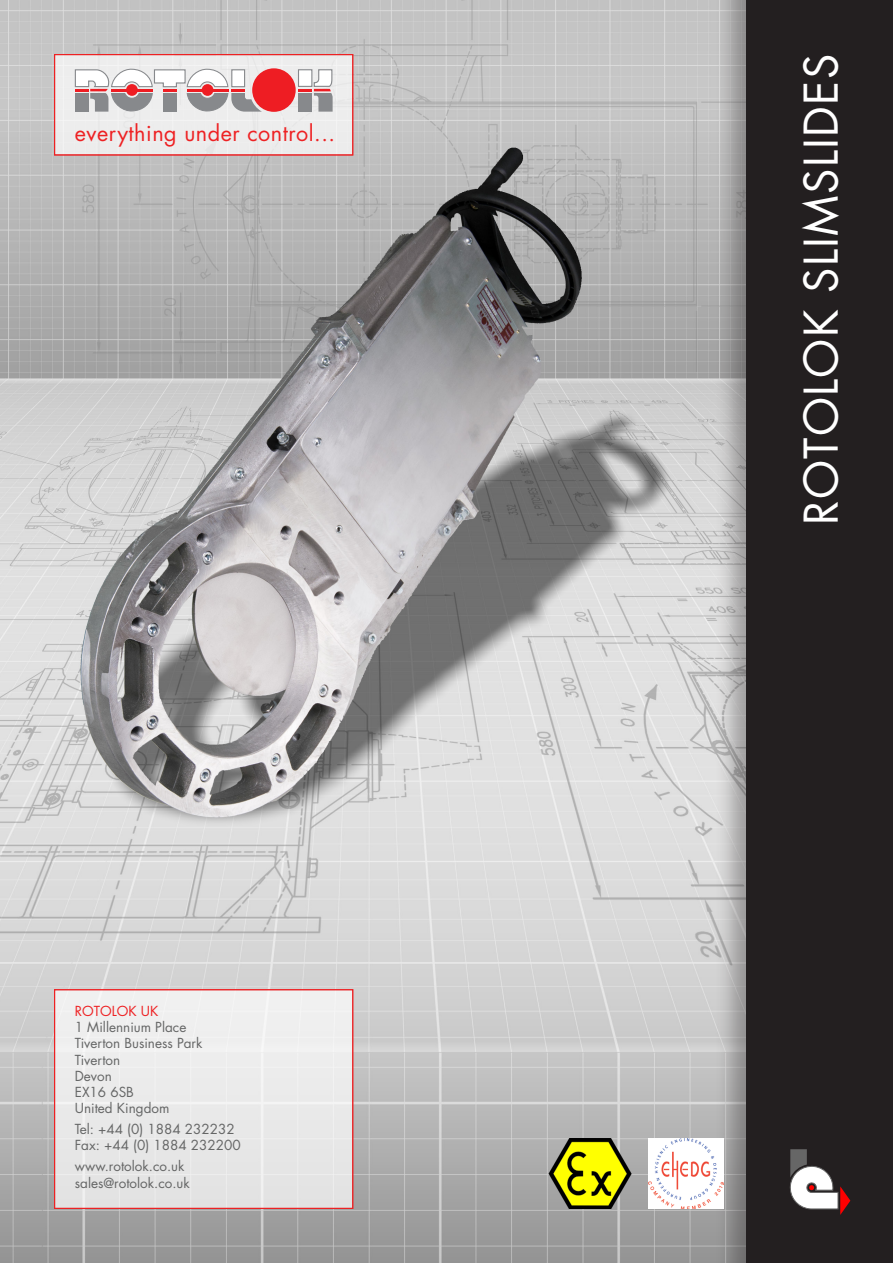
<style>
.page{position:relative;width:893px;height:1263px;background:#fff}
.page>*{position:absolute;margin:0;border:0;box-sizing:border-box;transform-origin:0 0}
.t1{font:45.3px "Futura Std";letter-spacing:.03em;color:#fff}
.t2{font:21.6px "Futura Std";letter-spacing:.025em;color:#ee2123}
.t3{font:13.5px/16.2px "Futura Std";color:#656666}
.t4{font:13.5px "Futura Std";color:#ee2123}
</style>
<div class="page">
<img style="left:0;top:0;width:715px;height:1263px">
<div style="left:715px;top:0;width:178px;height:1263px;background:#231f20;opacity:.35"></div>
<div style="left:746px;top:0;width:147px;height:1263px;background:#231f20"></div>
<div style="left:54px;top:54px;width:299px;height:102px;background:#ededed"></div>
<div style="left:54px;top:989px;width:299px;height:220px;background:#ebebeb"></div>
<div style="left:252px;top:68px;width:44px;height:44px;background:#ee1d23;border-radius:50%"></div>
<svg style="left:298px;top:69px;width:35px;height:43px"></svg>
<svg style="left:75px;top:68px;width:187px;height:44px"></svg>
<div style="left:231px;top:69px;width:14px;height:18px;background:#fff;border:1px solid #87898c"></div>
<div style="left:54px;top:54px;width:299px;height:102px;border:1px solid #ee2123"></div>
<div style="left:54px;top:989px;width:299px;height:220px;border:1px solid #ee2123"></div>
<svg style="left:789px;top:1149px;width:61px;height:66px"></svg>
<img style="left:649px;top:1138px;width:75px;height:71px">
<img style="left:545px;top:1138px;width:87px;height:71px">
<p class="t2" style="left:75px;top:120px;width:262px">everything under control...</p>
<p class="t4" style="left:75px;top:1002px;width:85px">ROTOLOK UK</p>
<p class="t3" style="left:75px;top:1019px;width:129px">1 Millennium Place<br>Tiverton Business Park<br>Tiverton<br>Devon<br>EX16 6SB<br>United Kingdom</p>
<p class="t3" style="left:75px;top:1121px;width:167px">Tel: +44 (0) 1884 232232<br>Fax: +44 (0) 1884 232200</p>
<p class="t3" style="left:75px;top:1158px;width:116px">www.rotolok.co.uk sales@rotolok.co.uk</p>
<p class="t1" style="left:792px;top:525px;width:473px;rotate:-90deg">ROTOLOK SLIMSLIDES</p>
</div>
